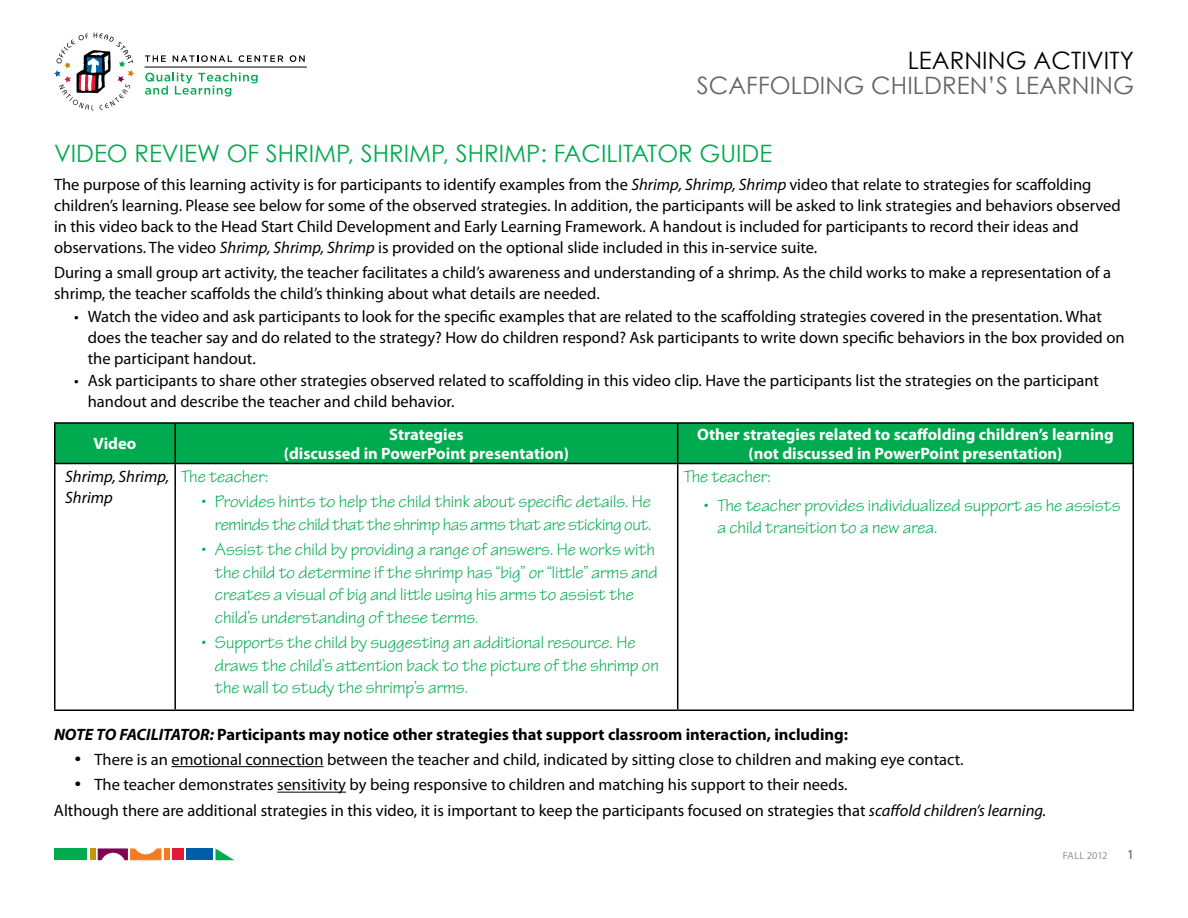
<style>
.page{position:relative;width:1188px;height:918px;background:#fff}
.page>*{position:absolute;margin:0;border:0;box-sizing:border-box;transform-origin:0 0}
.t1{font:24px "Century Gothic";color:#00aa4f}
.t2{font:24px/25.5px "Century Gothic";letter-spacing:.005em;color:#636466;text-align:right}
.body{font:18px/22.5px "Tekton Pro";color:#00aa4f}
.body-2{font:18px/22.5px "Tekton Pro";letter-spacing:-.02em;color:#00aa4f;text-align:right}
.body-3{font:16.5px/21px "Myriad Pro";color:#000}
.body-4{font:700 16.5px "Myriad Pro";color:#fff}
.body-5{font:700 16.5px "Myriad Pro";color:#000}
.body-6{font:italic 16.5px/21px "Myriad Pro";color:#000}
.t3{font:13.5px "Myriad Pro";color:#58595b}
.t4{font:10.5px "Myriad Pro";letter-spacing:-.005em;color:#939598}
.s1{color:#000}
.s2{font-style:italic}
</style>
<div class="page">
<hr style="left:172px;top:766px;width:152px;height:1px;background:#000">
<hr style="left:277px;top:792px;width:69px;height:1px;background:#000">
<div style="left:56px;top:424px;width:1076px;height:39px;background:#00aa4f"></div>
<hr style="left:54px;top:422px;width:121px;height:2px;background:#000">
<hr style="left:54px;top:424px;width:2px;height:39px;background:#000">
<hr style="left:175px;top:422px;width:503px;height:2px;background:#000">
<hr style="left:174px;top:424px;width:2px;height:39px;background:#000">
<hr style="left:678px;top:422px;width:456px;height:2px;background:#000">
<hr style="left:677px;top:424px;width:1px;height:39px;background:#000">
<hr style="left:1132px;top:424px;width:2px;height:39px;background:#000">
<hr style="left:54px;top:463px;width:121px;height:1px;background:#000">
<hr style="left:54px;top:464px;width:2px;height:246px;background:#000">
<hr style="left:175px;top:463px;width:503px;height:1px;background:#000">
<hr style="left:174px;top:464px;width:2px;height:246px;background:#000">
<hr style="left:678px;top:463px;width:456px;height:1px;background:#000">
<hr style="left:677px;top:464px;width:1px;height:246px;background:#000">
<hr style="left:1132px;top:464px;width:2px;height:246px;background:#000">
<hr style="left:54px;top:710px;width:121px;height:1px;background:#000">
<hr style="left:175px;top:710px;width:503px;height:1px;background:#000">
<hr style="left:678px;top:710px;width:456px;height:1px;background:#000">
<svg style="left:145px;top:55px;width:21px;height:7px"></svg>
<svg style="left:173px;top:55px;width:59px;height:7px"></svg>
<svg style="left:239px;top:55px;width:44px;height:7px"></svg>
<svg style="left:290px;top:55px;width:15px;height:7px"></svg>
<hr style="left:145px;top:67px;width:162px;height:1px;background:#000">
<svg style="left:145px;top:72px;width:113px;height:25px"></svg>
<svg style="left:54px;top:33px;width:80px;height:77px"></svg>
<div style="left:54px;top:848px;width:33px;height:12px;background:#00aa4f"></div>
<svg style="left:98px;top:848px;width:63px;height:12px"></svg>
<div style="left:164px;top:848px;width:6px;height:12px;background:#f47b20"></div>
<div style="left:186px;top:848px;width:27px;height:12px;background:#005daa"></div>
<svg style="left:215px;top:848px;width:19px;height:12px"></svg>
<div style="left:172px;top:848px;width:12px;height:12px;background:#e31837"></div>
<div style="left:90px;top:848px;width:6px;height:12px;background:#c4960c"></div>
<h1 class="t2" style="left:697px;top:47px;width:439px"><span class="s1">LEARNING ACTIVITY<br></span>SCAFFOLDING CHILDREN’S LEARNING</h1>
<h2 class="t1" style="left:54px;top:139px;width:720px">VIDEO REVIEW OF SHRIMP, SHRIMP, SHRIMP: FACILITATOR GUIDE</h2>
<p class="body-3" style="left:54px;top:173px;width:1068px">The purpose of this learning activity is for participants to identify examples from the <span class="s2">Shrimp, Shrimp, Shrimp</span> video that relate to strategies for scaffolding children’s learning. Please see below for some of the observed strategies. In addition, the participants will be asked to link strategies and behaviors observed in this video back to the Head Start Child Development and Early Learning Framework. A handout is included for participants to record their ideas and observations. The video <span class="s2">Shrimp, Shrimp, Shrimp</span> is provided on the optional slide included in this in-service suite.</p>
<p class="body-3" style="left:54px;top:262px;width:1059px">During a small group art activity, the teacher facilitates a child’s awareness and understanding of a shrimp. As the child works to make a representation of a shrimp, the teacher scaffolds the child’s thinking about what details are needed.</p>
<p class="body-3" style="left:88px;top:305px;width:1038px;text-indent:-14px">• Watch the video and ask participants to look for the specific examples that are related to the scaffolding strategies covered in the presentation. What does the teacher say and do related to the strategy? How do children respond? Ask participants to write down specific behaviors in the box provided on the participant handout.</p>
<p class="body-3" style="left:88px;top:370px;width:1013px;text-indent:-14px">• Ask participants to share other strategies observed related to scaffolding in this video clip. Have the participants list the strategies on the participant handout and describe the teacher and child behavior.</p>
<p class="body-4" style="left:94px;top:433px;width:44px">Video</p>
<p class="body-4" style="left:697px;top:423px;width:418px">Other strategies related to scaffolding children’s learning</p>
<p class="body-4" style="left:749px;top:443px;width:315px">(not discussed in PowerPoint presentation)</p>
<p class="body-4" style="left:389px;top:423px;width:76px">Strategies</p>
<p class="body-4" style="left:284px;top:443px;width:287px">(discussed in PowerPoint presentation)</p>
<p class="body-6" style="left:65px;top:466px;width:105px">Shrimp, Shrimp,<br>Shrimp</p>
<p class="body" style="left:181px;top:465px;width:89px">The teacher:</p>
<p class="body-2" style="left:201px;top:491px;width:452px">• Provides hints to help the child think about specific details. He reminds the child that the shrimp has arms that are sticking out.</p>
<p class="body" style="left:215px;top:539px;width:444px;text-indent:-14px">• Assist the child by providing a range of answers. He works with the child to determine if the shrimp has “big” or “little” arms and creates a visual of big and little using his arms to assist the child’s understanding of these terms.</p>
<p class="body" style="left:215px;top:632px;width:446px;text-indent:-14px">• Supports the child by suggesting an additional resource. He draws the child’s attention back to the picture of the shrimp on the wall to study the shrimp’s arms.</p>
<p class="body" style="left:684px;top:465px;width:89px">The teacher:</p>
<p class="body" style="left:717px;top:495px;width:404px;text-indent:-14px">• The teacher provides individualized support as he assists a child transition to a new area.</p>
<p class="body-5" style="left:54px;top:723px;width:796px"><span class="s2">NOTE TO FACILITATOR:</span> Participants may notice other strategies that support classroom interaction, including:</p>
<p class="body-3" style="left:74px;top:749px;width:891px">• There is an emotional connection between the teacher and child, indicated by sitting close to children and making eye contact.</p>
<p class="body-3" style="left:74px;top:774px;width:775px">• The teacher demonstrates sensitivity by being responsive to children and matching his support to their needs.</p>
<p class="body-3" style="left:54px;top:800px;width:994px">Although there are additional strategies in this video, it is important to keep the participants focused on strategies that <span class="s2">scaffold children’s learning.</span></p>
<p class="t4" style="left:1063px;top:849px;width:46px">FALL 2012</p>
<p class="t3" style="left:1127px;top:846px;width:8px">1</p>
</div>
